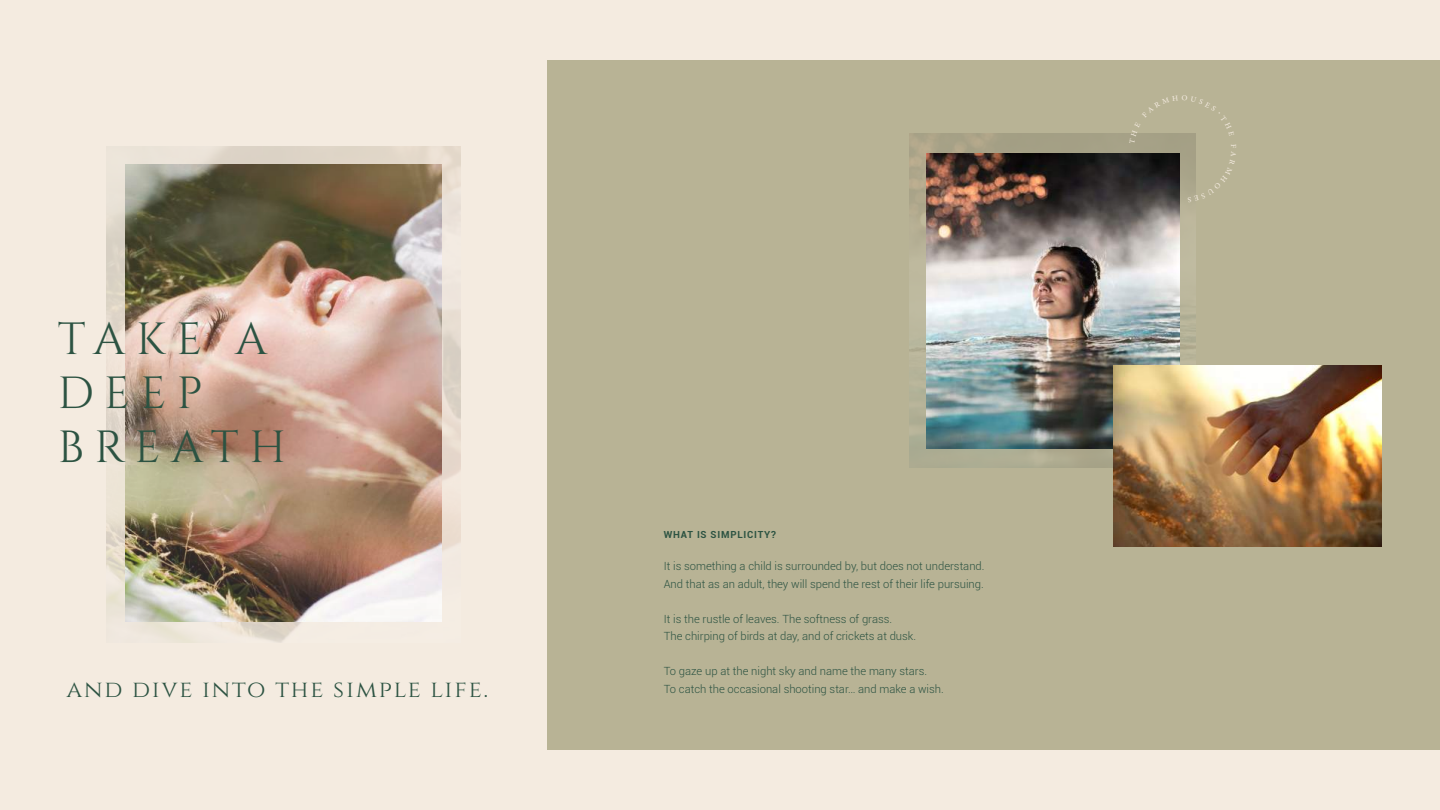
<style>
.page{position:relative;width:1440px;height:810px;background:#f4ebe0}
.page>*{position:absolute;margin:0;border:0;box-sizing:border-box;transform-origin:0 0}
.t1{font:45px/54px "Cinzel";letter-spacing:.23em;color:#2c5342}
.t2{font:23.77px "Cinzel";letter-spacing:.08em;color:#2c5342}
.t3{font:300 11.25px/17.5px "Roboto";color:#2c5342}
.t4{font:700 9.75px "Roboto";letter-spacing:.08em;color:#2c5342}
</style>
<div class="page">
<img style="left:106px;top:146px;width:355px;height:496px">
<img style="left:126px;top:165px;width:315px;height:457px">
<div style="left:547px;top:60px;width:893px;height:690px;background:#b8b395"></div>
<img style="left:910px;top:134px;width:285px;height:334px">
<img style="left:926px;top:153px;width:253px;height:296px">
<img style="left:1113px;top:366px;width:268px;height:180px">
<svg style="left:1129px;top:133px;width:67px;height:69px"></svg>
<h1 class="t1" style="left:58px;top:313px;width:230px">TAKE A<br>DEEP<br>BREATH</h1>
<h2 class="t2" style="left:66px;top:676px;width:423px">and dive into the simple life.</h2>
<p class="t4" style="left:664px;top:529px;width:114px">WHAT IS SIMPLICITY?</p>
<p class="t3" style="left:664px;top:558px;width:322px">It is something a child is surrounded by, but does not understand.<br>And that as an adult, they will spend the rest of their life pursuing.</p>
<p class="t3" style="left:664px;top:610px;width:254px">It is the rustle of leaves. The softness of grass.<br>The chirping of birds at day, and of crickets at dusk.</p>
<p class="t3" style="left:664px;top:663px;width:282px">To gaze up at the night sky and name the many stars.<br>To catch the occasional shooting star… and make a wish.</p>
</div>
